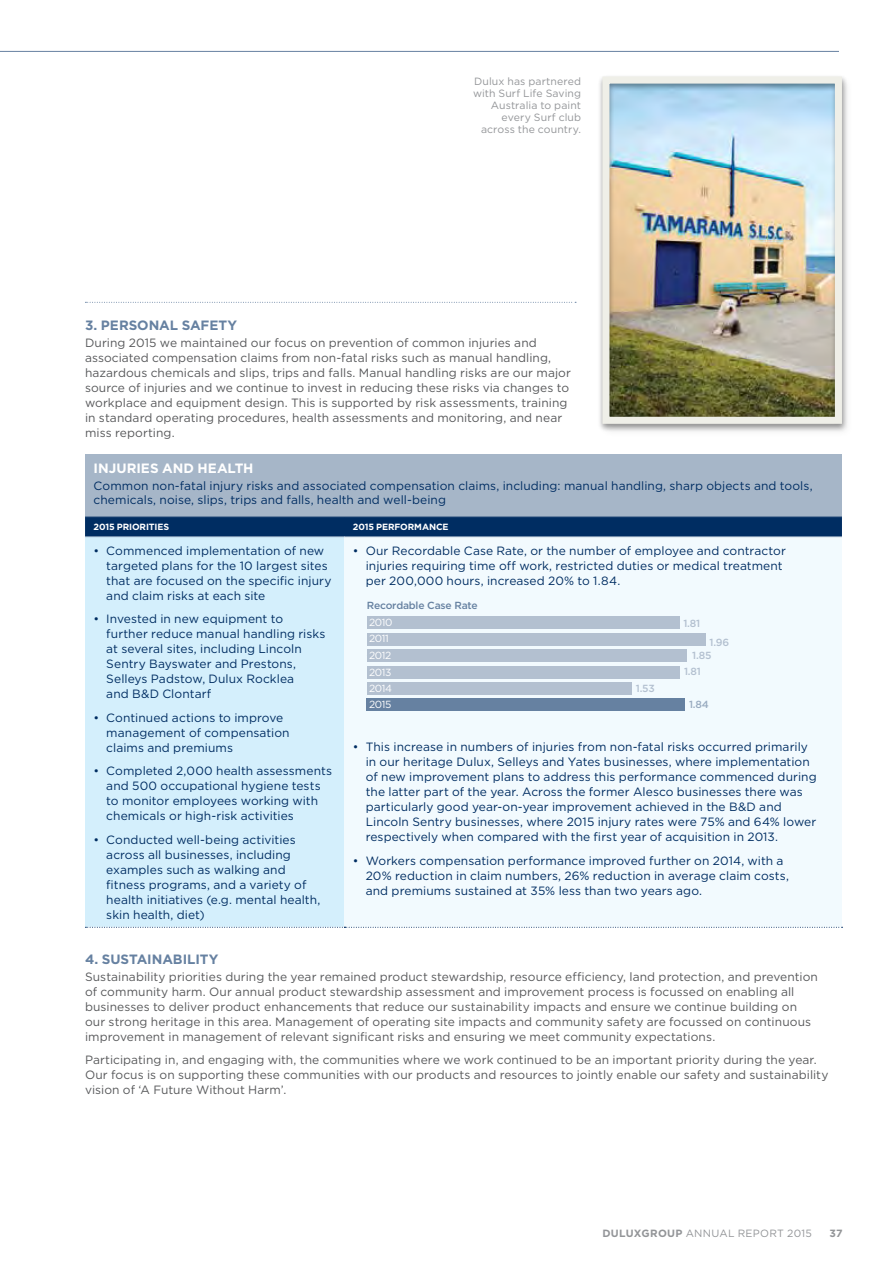
<style>
.page{position:relative;width:893px;height:1263px;background:#fff}
.page>*{position:absolute;margin:0;border:0;box-sizing:border-box;transform-origin:0 0}
._04_Heading_3{font:700 13.5px "Gotham";letter-spacing:-.005em;color:#6681a1}
._03_heading_lvl_3{font:700 13.5px "Gotham";color:#fff}
._05_body_text{font:12px/15px "Gotham";letter-spacing:.005em;color:#002d62}
._05_body_text-2{font:12px/15px "Gotham";letter-spacing:.005em;color:#58595b}
._03_heading_lvl_3-2{font:12px/13.5px "Gotham";letter-spacing:.005em;color:#002d62}
._04_body_text{font:10.5px/12px "Gotham";letter-spacing:.01em;color:#939598;text-align:right}
.t1{font:700 10.5px "Gotham";color:#939598}
.t2{font:500 10.35px/16.6px "Gotham";letter-spacing:-.02em;color:#6681a1}
.t3{font:500 10.35px/13.2px "Gotham";letter-spacing:-.02em;color:#b3c0d0}
.t4{font:10.35px/16.5px "Gotham";letter-spacing:-.04em;color:#fff}
.t5{font:500 10.35px "Gotham";color:#99abc0}
._11_table_heading{font:700 9px "Gotham";letter-spacing:-.01em;color:#fff}
.s1{font-weight:400;color:#fff}
.s2{font-weight:700}
</style>
<div class="page">
<svg style="left:0;top:51px;width:839px;height:1px"></svg>
<svg style="left:85px;top:302px;width:491px;height:1px"></svg>
<div style="left:597px;top:74px;width:252px;height:359px;background:#000;opacity:.4"></div>
<div style="left:602px;top:77px;width:240px;height:347px;border:7px solid #efefe8"></div>
<div style="left:85px;top:454px;width:757px;height:63px;background:#a6b6c8"></div>
<div style="left:85px;top:517px;width:757px;height:19px;background:#002d62"></div>
<div style="left:85px;top:537px;width:259px;height:390px;background:#d4effc"></div>
<div style="left:344px;top:537px;width:498px;height:390px;background:#f2fafe"></div>
<svg style="left:85px;top:927px;width:758px;height:1px"></svg>
<hr style="left:85px;top:536px;width:259px;height:1px;background:#6681a1">
<hr style="left:344px;top:536px;width:498px;height:1px;background:#6681a1">
<hr style="left:85px;top:516px;width:259px;height:1px;background:#6681a1">
<hr style="left:344px;top:516px;width:498px;height:1px;background:#6681a1">
<div style="left:367px;top:698px;width:318px;height:13px;background:#6681a1"></div>
<div style="left:367px;top:682px;width:264px;height:13px;background:#b3c0d0"></div>
<div style="left:367px;top:666px;width:313px;height:12px;background:#b3c0d0"></div>
<div style="left:367px;top:649px;width:320px;height:13px;background:#b3c0d0"></div>
<div style="left:367px;top:633px;width:339px;height:12px;background:#b3c0d0"></div>
<div style="left:367px;top:616px;width:313px;height:13px;background:#b3c0d0"></div>
<p class="_04_body_text" style="left:473px;top:75px;width:110px">Dulux has partnered with Surf Life Saving<br>Australia to paint every Surf club across the country.</p>
<p class="_04_Heading_3" style="left:85px;top:317px;width:154px">3. PERSONAL SAFETY</p>
<p class="_05_body_text-2" style="left:85px;top:335px;width:487px">During 2015 we maintained our focus on prevention of common injuries and associated compensation claims from non-fatal risks such as manual handling, hazardous chemicals and slips, trips and falls. Manual handling risks are our major source of injuries and we continue to invest in reducing these risks via changes to workplace and equipment design. This is supported by risk assessments, training in standard operating procedures, health assessments and monitoring, and near miss reporting.</p>
<p class="_03_heading_lvl_3" style="left:94px;top:460px;width:162px">INJURIES AND HEALTH</p>
<p class="_03_heading_lvl_3-2" style="left:94px;top:479px;width:721px">Common non-fatal injury risks and associated compensation claims, including: manual handling, sharp objects and tools, chemicals, noise, slips, trips and falls, health and well-being</p>
<p class="_11_table_heading" style="left:94px;top:522px;width:77px">2015 PRIORITIES</p>
<p class="_11_table_heading" style="left:353px;top:522px;width:97px">2015 PERFORMANCE</p>
<p class="_05_body_text" style="left:106px;top:543px;width:227px;text-indent:-13px">• Commenced implementation of new targeted plans for the 10 largest sites that are focused on the specific injury and claim risks at each site</p>
<p class="_05_body_text" style="left:106px;top:611px;width:221px;text-indent:-13px">• Invested in new equipment to further reduce manual handling risks at several sites, including Lincoln<br>Sentry Bayswater and Prestons,<br>Selleys Padstow, Dulux Rocklea<br>and B&amp;D Clontarf</p>
<p class="_05_body_text" style="left:106px;top:710px;width:185px;text-indent:-13px">• Continued actions to improve management of compensation claims and premiums</p>
<p class="_05_body_text" style="left:106px;top:763px;width:227px;text-indent:-13px">• Completed 2,000 health assessments and 500 occupational hygiene tests to monitor employees working with chemicals or high-risk activities</p>
<p class="_05_body_text" style="left:106px;top:832px;width:215px;text-indent:-13px">• Conducted well-being activities across all businesses, including examples such as walking and fitness programs, and a variety of health initiatives (e.g. mental health, skin health, diet)</p>
<p class="_05_body_text" style="left:366px;top:543px;width:422px;text-indent:-13px">• Our Recordable Case Rate, or the number of employee and contractor injuries requiring time off work, restricted duties or medical treatment per 200,000 hours, increased 20% to 1.84.</p>
<p class="t2" style="left:367px;top:597px;width:113px">Recordable Case Rate<br><span class="s1">2010</span></p>
<p class="t3" style="left:683px;top:616px;width:18px">1.81</p>
<p class="t4" style="left:369px;top:630px;width:24px">2011<br>2012<br>2013<br>2014<br>2015</p>
<p class="t3" style="left:692px;top:636px;width:38px;text-indent:17px">1.96<br>1.85</p>
<p class="t3" style="left:684px;top:665px;width:18px">1.81</p>
<p class="t3" style="left:636px;top:681px;width:21px">1.53</p>
<p class="t5" style="left:689px;top:698px;width:21px">1.84</p>
<p class="_05_body_text" style="left:366px;top:739px;width:452px;text-indent:-13px">• This increase in numbers of injuries from non-fatal risks occurred primarily in our heritage Dulux, Selleys and Yates businesses, where implementation of new improvement plans to address this performance commenced during the latter part of the year. Across the former Alesco businesses there was particularly good year-on-year improvement achieved in the B&amp;D and Lincoln Sentry businesses, where 2015 injury rates were 75% and 64% lower respectively when compared with the first year of acquisition in 2013.</p>
<p class="_05_body_text" style="left:366px;top:853px;width:425px;text-indent:-13px">• Workers compensation performance improved further on 2014, with a<br>20% reduction in claim numbers, 26% reduction in average claim costs, and premiums sustained at 35% less than two years ago.</p>
<p class="_04_Heading_3" style="left:85px;top:951px;width:135px">4. SUSTAINABILITY</p>
<p class="_05_body_text-2" style="left:85px;top:969px;width:734px">Sustainability priorities during the year remained product stewardship, resource efficiency, land protection, and prevention of community harm. Our annual product stewardship assessment and improvement process is focussed on enabling all businesses to deliver product enhancements that reduce our sustainability impacts and ensure we continue building on our strong heritage in this area. Management of operating site impacts and community safety are focussed on continuous improvement in management of relevant significant risks and ensuring we meet community expectations.</p>
<p class="_05_body_text-2" style="left:85px;top:1052px;width:745px">Participating in, and engaging with, the communities where we work continued to be an important priority during the year.<br>Our focus is on supporting these communities with our products and resources to jointly enable our safety and sustainability vision of ‘A Future Without Harm’.</p>
<p class="_04_body_text" style="left:602px;top:1228px;width:211px"><span class="s2">DULUXGROUP</span> ANNUAL REPORT 2015</p>
<p class="t1" style="left:829px;top:1227px;width:15px">37</p>
</div>
